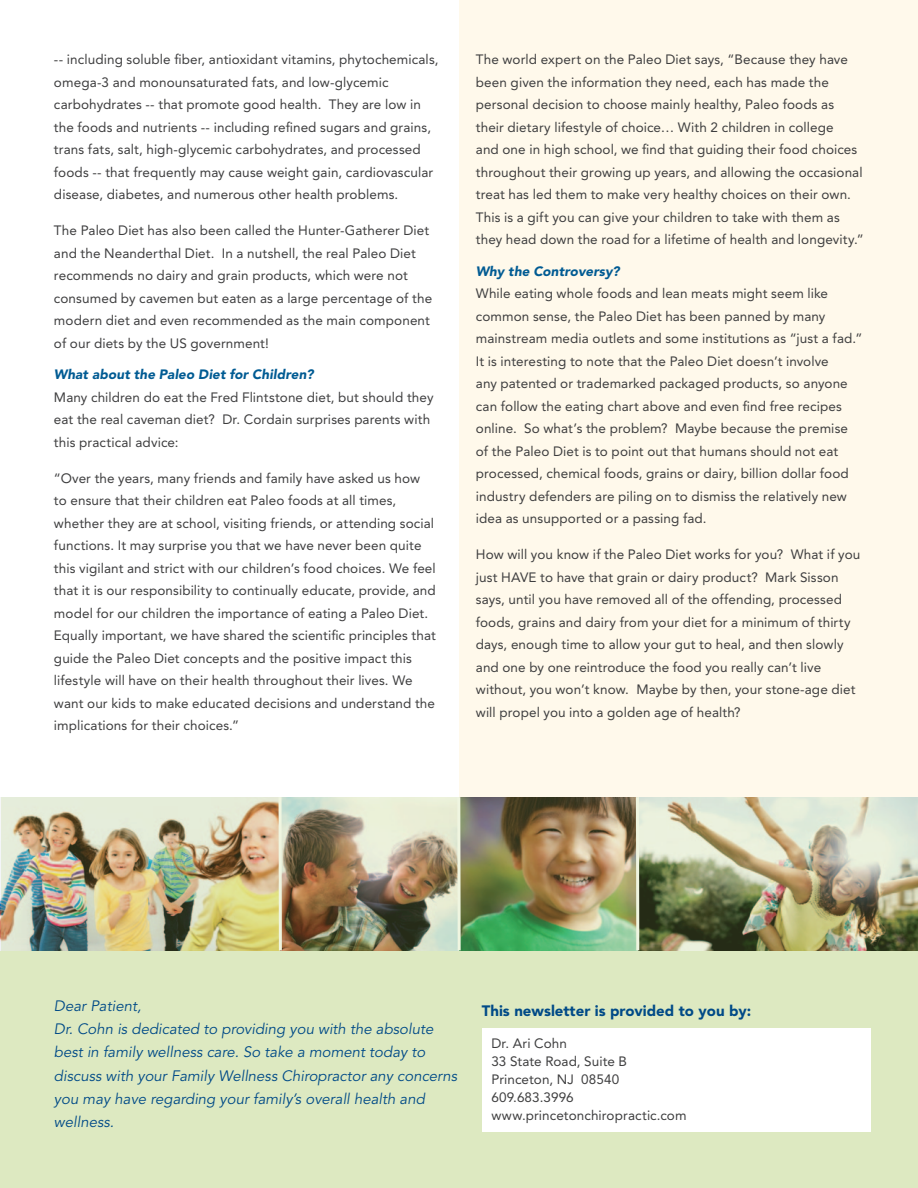
<style>
.page{position:relative;width:918px;height:1188px;background:#fff}
.page>*{position:absolute;margin:0;border:0;box-sizing:border-box;transform-origin:0 0}
.t1{font:italic 15px/23.2px "Avenir";color:#004a87}
.t2{font:900 15px "Avenir";color:#004a87}
.Paragraph_Style_1{font:13.5px/22.5px "Avenir";letter-spacing:.01em;color:#3e3e3f}
.Mistake{font:italic 900 13.5px "Avenir";letter-spacing:.005em;color:#005b93}
</style>
<div class="page">
<div style="left:0;top:950px;width:918px;height:238px;background:#dde9c1"></div>
<div style="left:459px;top:0;width:459px;height:950px;background:#fff9eb"></div>
<div style="left:482px;top:1029px;width:388px;height:103px;background:#fff"></div>
<img style="left:2px;top:797px;width:916px;height:153px">
<p class="Paragraph_Style_1" style="left:54px;top:48px;width:386px">-- including soluble fiber, antioxidant vitamins, phytochemicals, omega-3 and monounsaturated fats, and low-glycemic carbohydrates -- that promote good health. They are low in the foods and nutrients -- including refined sugars and grains, trans fats, salt, high-glycemic carbohydrates, and processed foods -- that frequently may cause weight gain, cardiovascular disease, diabetes, and numerous other health problems.</p>
<p class="Paragraph_Style_1" style="left:54px;top:219px;width:380px">The Paleo Diet has also been called the Hunter-Gatherer Diet and the Neanderthal Diet. In a nutshell, the real Paleo Diet recommends no dairy and grain products, which were not consumed by cavemen but eaten as a large percentage of the modern diet and even recommended as the main component of our diets by the US government!</p>
<p class="Mistake" style="left:54px;top:366px;width:261px">What about the Paleo Diet for Children?</p>
<p class="Paragraph_Style_1" style="left:54px;top:386px;width:381px">Many children do eat the Fred Flintstone diet, but should they eat the real caveman diet? Dr. Cordain surprises parents with this practical advice:</p>
<p class="Paragraph_Style_1" style="left:54px;top:467px;width:383px">“Over the years, many friends and family have asked us how to ensure that their children eat Paleo foods at all times, whether they are at school, visiting friends, or attending social functions. It may surprise you that we have never been quite this vigilant and strict with our children’s food choices. We feel that it is our responsibility to continually educate, provide, and model for our children the importance of eating a Paleo Diet.<br>Equally important, we have shared the scientific principles that guide the Paleo Diet concepts and the positive impact this lifestyle will have on their health throughout their lives. We want our kids to make educated decisions and understand the implications for their choices.”</p>
<p class="Paragraph_Style_1" style="left:476px;top:48px;width:390px">The world expert on the Paleo Diet says, “Because they have been given the information they need, each has made the personal decision to choose mainly healthy, Paleo foods as their dietary lifestyle of choice… With 2 children in college<br>and one in high school, we find that guiding their food choices throughout their growing up years, and allowing the occasional treat has led them to make very healthy choices on their own.<br>This is a gift you can give your children to take with them as they head down the road for a lifetime of health and longevity.”</p>
<p class="Mistake" style="left:476px;top:263px;width:145px">Why the Controversy?</p>
<p class="Paragraph_Style_1" style="left:476px;top:282px;width:388px">While eating whole foods and lean meats might seem like common sense, the Paleo Diet has been panned by many mainstream media outlets and some institutions as “just a fad.” It is interesting to note that the Paleo Diet doesn’t involve<br>any patented or trademarked packaged products, so anyone can follow the eating chart above and even find free recipes online. So what’s the problem? Maybe because the premise of the Paleo Diet is to point out that humans should not eat processed, chemical foods, grains or dairy, billion dollar food industry defenders are piling on to dismiss the relatively new idea as unsupported or a passing fad.</p>
<p class="Paragraph_Style_1" style="left:476px;top:543px;width:386px">How will you know if the Paleo Diet works for you? What if you just HAVE to have that grain or dairy product? Mark Sisson says, until you have removed all of the offending, processed foods, grains and dairy from your diet for a minimum of thirty days, enough time to allow your gut to heal, and then slowly and one by one reintroduce the food you really can’t live without, you won’t know. Maybe by then, your stone-age diet will propel you into a golden age of health?</p>
<p class="t1" style="left:54px;top:994px;width:89px">Dear Patient,</p>
<p class="t1" style="left:54px;top:1018px;width:405px">Dr. Cohn is dedicated to providing you with the absolute best in family wellness care. So take a moment today to discuss with your Family Wellness Chiropractor any concerns you may have regarding your family’s overall health and wellness.</p>
<p class="t2" style="left:482px;top:1002px;width:271px">This newsletter is provided to you by:</p>
<p class="Paragraph_Style_1" style="left:491px;top:1032px;width:77px">Dr. Ari Cohn</p>
<p class="Paragraph_Style_1" style="left:491px;top:1050px;width:137px">33 State Road, Suite B</p>
<p class="Paragraph_Style_1" style="left:491px;top:1068px;width:129px">Princeton, NJ 08540</p>
<p class="Paragraph_Style_1" style="left:491px;top:1086px;width:84px">609.683.3996</p>
<p class="Paragraph_Style_1" style="left:491px;top:1104px;width:197px">www.princetonchiropractic.com</p>
</div>
